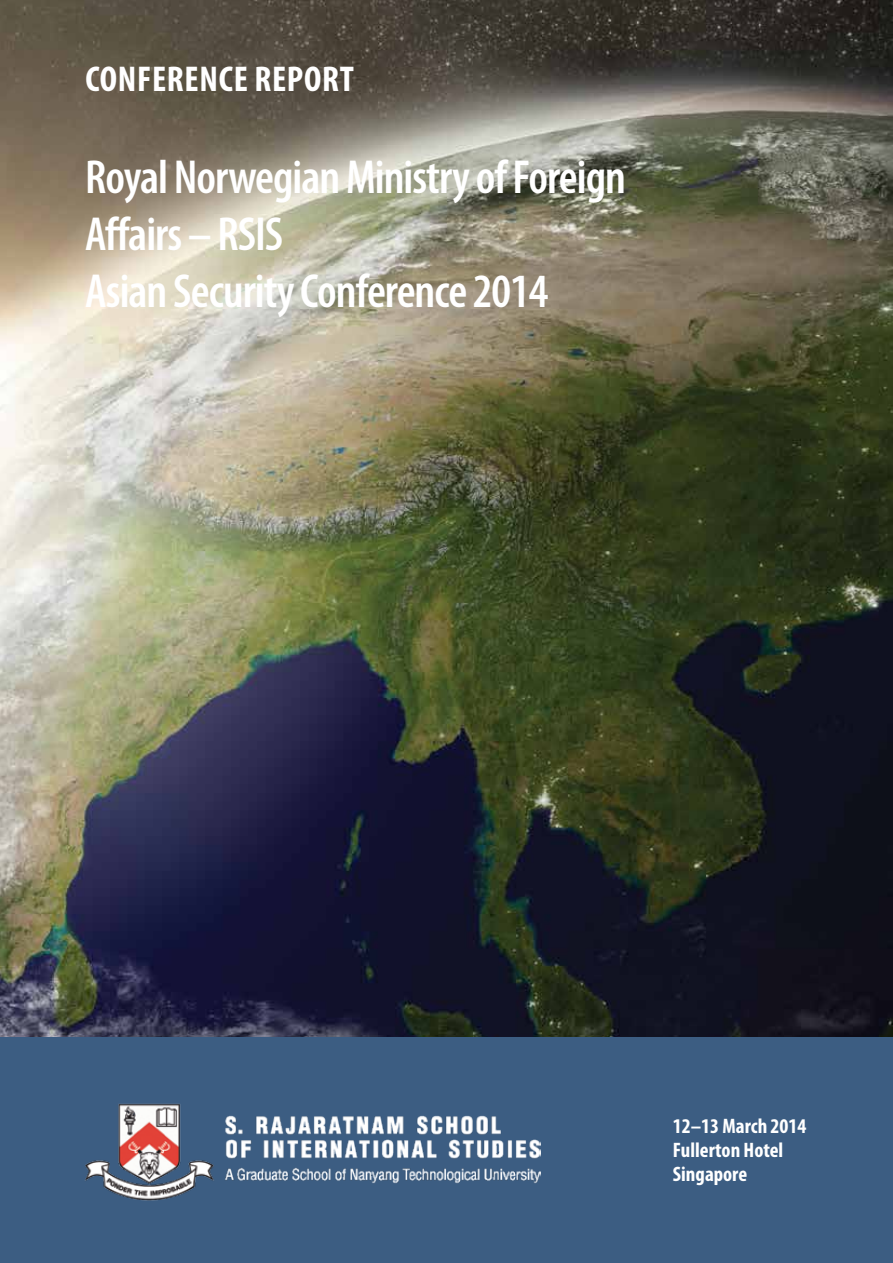
<style>
.page{position:relative;width:893px;height:1263px;background:#fff}
.page>*{position:absolute;margin:0;border:0;box-sizing:border-box;transform-origin:0 0}
.t1{font:600 condensed 48px/57px "Myriad Pro";letter-spacing:-.02em;color:#fff}
.t2{font:700 condensed 36px "Myriad Pro";letter-spacing:.02em;color:#fff}
.t3{font:700 condensed 21px/24px "Myriad Pro";color:#fff}
</style>
<div class="page">
<img style="left:0;top:0;width:893px;height:1037px">
<div style="left:0;top:1037px;width:893px;height:226px;background:#3c5d82"></div>
<img style="left:85px;top:1103px;width:456px;height:97px">
<p class="t2" style="left:85px;top:56px;width:270px">Conference Report</p>
<p class="t1" style="left:85px;top:148px;width:542px">Royal Norwegian Ministry of Foreign<br>Affairs – RSIS<br>Asian Security Conference 2014</p>
<p class="t3" style="left:673px;top:1114px;width:135px">12–13 March 2014<br>Fullerton Hotel<br>Singapore</p>
</div>
